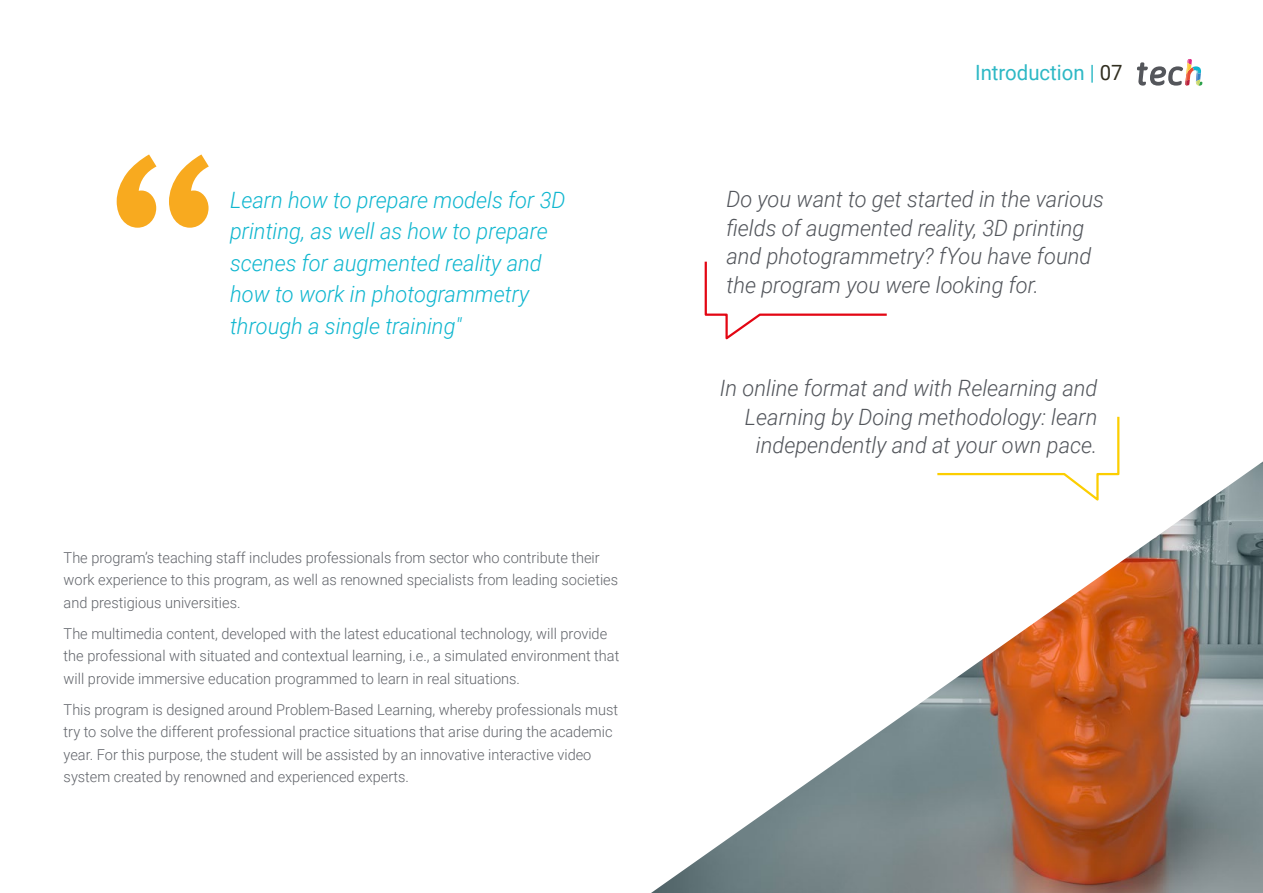
<style>
.page{position:relative;width:1263px;height:893px;background:#fff}
.page>*{position:absolute;margin:0;border:0;box-sizing:border-box;transform-origin:0 0}
.t1{font:italic 300 22.5px/28.5px "Roboto";color:#52555b;text-align:right}
.t2{font:italic 300 22.5px/31.5px "Roboto";color:#0fb6cf}
.t3{font:21px "Roboto";color:#2db8c5}
.t4{font:300 15px/22.5px "Roboto";color:#61646a}
.s1{color:#312e20}
</style>
<div class="page">
<svg style="left:117px;top:154px;width:92px;height:74px"></svg>
<svg style="left:1137px;top:59px;width:65px;height:27px"></svg>
<svg style="left:1117px;top:416px;width:3px;height:45px"></svg>
<svg style="left:704px;top:261px;width:183px;height:79px"></svg>
<img style="left:651px;top:461px;width:612px;height:432px">
<h1 class="t2" style="left:230px;top:183px;width:337px">Learn how to prepare models for 3D printing, as well as how to prepare scenes for augmented reality and how to work in photogrammetry through a single training"</h1>
<p class="t4" style="left:64px;top:546px;width:556px">The program’s teaching staff includes professionals from sector who contribute their work experience to this program, as well as renowned specialists from leading societies and prestigious universities.</p>
<p class="t4" style="left:64px;top:622px;width:557px">The multimedia content, developed with the latest educational technology, will provide the professional with situated and contextual learning, i.e., a simulated environment that will provide immersive education programmed to learn in real situations.</p>
<p class="t4" style="left:64px;top:698px;width:556px">This program is designed around Problem-Based Learning, whereby professionals must try to solve the different professional practice situations that arise during the academic year. For this purpose, the student will be assisted by an innovative interactive video system created by renowned and experienced experts.</p>
<h2 class="t3" style="left:975px;top:57px;width:149px">Introduction | <span class="s1">07</span></h2>
<h1 class="t1" style="left:726px;top:184px;width:379px;text-align:left">Do you want to get started in the various fields of augmented reality, 3D printing and photogrammetry? fYou have found the program you were looking for.</h1>
<h1 class="t1" style="left:720px;top:373px;width:379px">In online format and with Relearning and<br>Learning by Doing methodology: learn independently and at your own pace.</h1>
</div>
